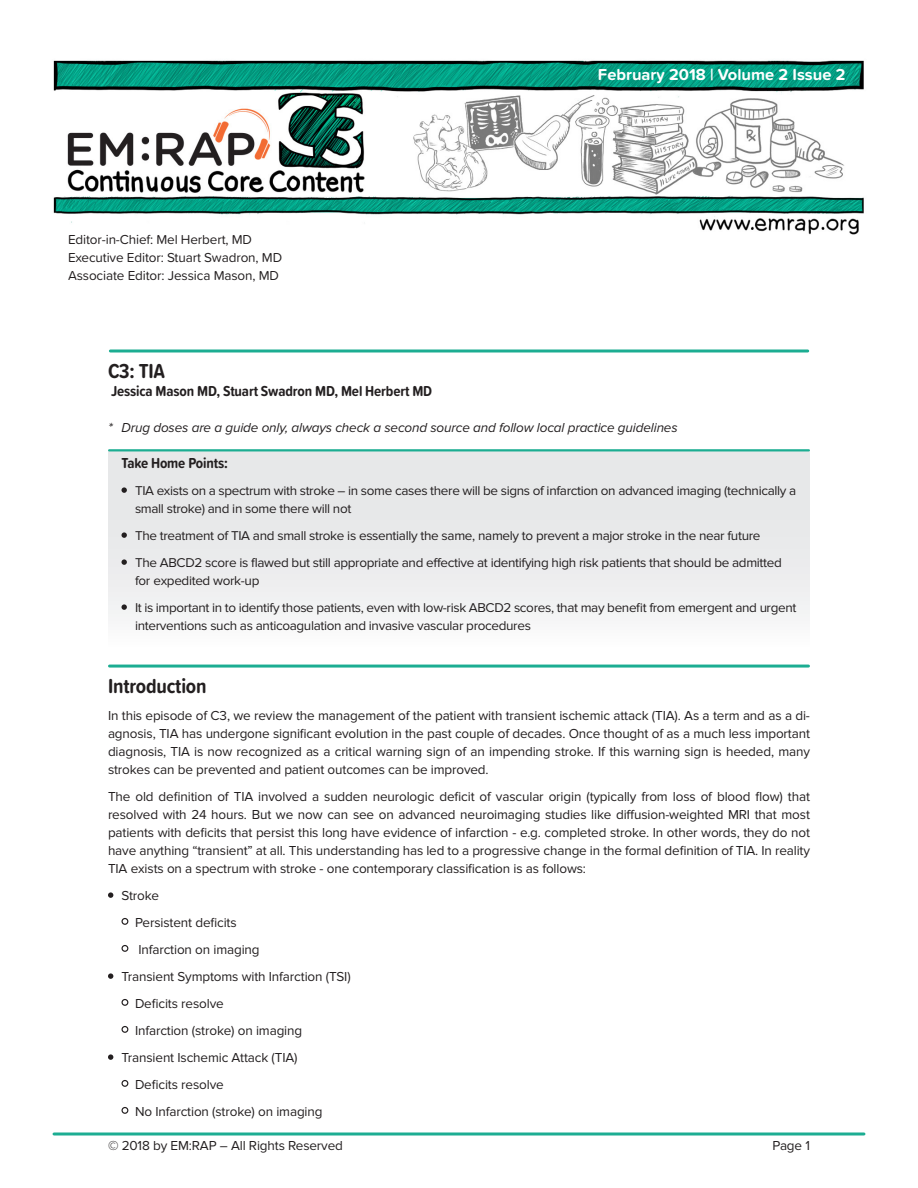
<style>
.page{position:relative;width:918px;height:1188px;background:#fff}
.page>*{position:absolute;margin:0;border:0;box-sizing:border-box;transform-origin:0 0}
.Body_Copy_2{font:700 21px "Proxima Soft Cond";letter-spacing:-.01em;color:#231f20}
.t1{font:700 16.5px "Proxima Soft";color:#fff}
.Sub-Title{font:700 15px "Proxima Soft Cond";letter-spacing:-.01em;color:#231f20}
.Highlights{font:700 15px "Proxima Soft Cond";letter-spacing:-.01em;color:#231f20}
.Body_Copy_1{font:13.5px/18px "Proxima Nova";letter-spacing:-.01em;color:#231f20;text-align:justify}
.Body_Copy_3{font:13.5px "Proxima Nova";letter-spacing:-.01em;color:#231f20}
.t2{font:13.5px "Proxima Soft";letter-spacing:-.01em;color:#231f20}
.Body_Copy_2-2{font:italic 13.5px "Proxima Nova";letter-spacing:-.01em;color:#231f20}
.Body_Copy_2-3{font:13.5px "Proxima Nova";letter-spacing:-.01em;color:#231f20}
.Copyright{font:13.5px "Proxima Nova";color:#231f20}
.Highlights-2{font:13.2px/27px "Proxima Nova";letter-spacing:-.025em;color:#231f20}
</style>
<div class="page">
<svg style="left:54px;top:1132px;width:810px;height:4px;background:#54c1ad"></svg>
<img style="left:53px;top:60px;width:811px;height:175px">
<div style="left:108px;top:450px;width:702px;height:198px;background:linear-gradient(to bottom,#e2e3e4,#f7f7f8)"></div>
<hr style="left:109px;top:449px;width:700px;height:2px;background:#1cad92">
<hr style="left:110px;top:349px;width:698px;height:3px;background:#1cad92">
<svg style="left:122px;top:487px;width:5px;height:6px"></svg>
<svg style="left:122px;top:532px;width:5px;height:6px"></svg>
<svg style="left:122px;top:559px;width:5px;height:6px"></svg>
<svg style="left:122px;top:604px;width:5px;height:6px"></svg>
<svg style="left:108px;top:892px;width:5px;height:6px"></svg>
<div style="left:122px;top:918px;width:6px;height:7px;border:1px solid #231f20;border-radius:50%"></div>
<div style="left:122px;top:945px;width:6px;height:7px;border:1px solid #231f20;border-radius:50%"></div>
<svg style="left:108px;top:973px;width:5px;height:6px"></svg>
<div style="left:122px;top:999px;width:6px;height:7px;border:1px solid #231f20;border-radius:50%"></div>
<div style="left:122px;top:1026px;width:6px;height:7px;border:1px solid #231f20;border-radius:50%"></div>
<svg style="left:108px;top:1054px;width:5px;height:6px"></svg>
<div style="left:122px;top:1080px;width:6px;height:7px;border:1px solid #231f20;border-radius:50%"></div>
<div style="left:122px;top:1107px;width:6px;height:7px;border:1px solid #231f20;border-radius:50%"></div>
<hr style="left:110px;top:665px;width:698px;height:3px;background:#1cad92">
<p class="t2" style="left:68px;top:229px;width:186px">Editor-in-Chief: Mel Herbert, MD</p>
<p class="t2" style="left:68px;top:247px;width:216px">Executive Editor: Stuart Swadron, MD</p>
<p class="t2" style="left:68px;top:265px;width:212px">Associate Editor: Jessica Mason, MD</p>
<p class="t1" style="left:598px;top:62px;width:249px">February 2018 | Volume 2 Issue 2</p>
<p class="Body_Copy_2" style="left:108px;top:355px;width:59px">C3: TIA</p>
<p class="Sub-Title" style="left:111px;top:380px;width:323px">Jessica Mason MD, Stuart Swadron MD, Mel Herbert MD</p>
<p class="Body_Copy_2-2" style="left:108px;top:420px;width:571px">* Drug doses are a guide only, always check a second source and follow local practice guidelines</p>
<p class="Highlights" style="left:122px;top:452px;width:108px">Take Home Points:</p>
<p class="Highlights-2" style="left:135px;top:482px;width:663px;line-height:18px">TIA exists on a spectrum with stroke – in some cases there will be signs of infarction on advanced imaging (technically a small stroke) and in some there will not</p>
<p class="Highlights-2" style="left:135px;top:522px;width:648px">The treatment of TIA and small stroke is essentially the same, namely to prevent a major stroke in the near future<br>The ABCD2 score is flawed but still appropriate and effective at identifying high risk patients that should be admitted</p>
<p class="Highlights-2" style="left:135px;top:567px;width:663px">for expedited work-up<br>It is important in to identify those patients, even with low-risk ABCD2 scores, that may benefit from emergent and urgent</p>
<p class="Highlights-2" style="left:135px;top:612px;width:397px">interventions such as anticoagulation and invasive vascular procedures</p>
<p class="Body_Copy_2" style="left:108px;top:670px;width:100px">Introduction</p>
<p class="Body_Copy_1" style="left:108px;top:707px;width:704px">In this episode of C3, we review the management of the patient with transient ischemic attack (TIA). As a term and as a di&shy;agnosis, TIA has undergone significant evolution in the past couple of decades. Once thought of as a much less important diagnosis, TIA is now recognized as a critical warning sign of an impending stroke. If this warning sign is heeded, many strokes can be prevented and patient outcomes can be improved.</p>
<p class="Body_Copy_1" style="left:108px;top:788px;width:704px">The old definition of TIA involved a sudden neurologic deficit of vascular origin (typically from loss of blood flow) that resolved with 24 hours. But we now can see on advanced neuroimaging studies like diffusion-weighted MRI that most patients with deficits that persist this long have evidence of infarction - e.g. completed stroke. In other words, they do not have anything “transient” at all. This understanding has led to a progressive change in the formal definition of TIA. In reality TIA exists on a spectrum with stroke - one contemporary classification is as follows:</p>
<p class="Body_Copy_2-3" style="left:122px;top:888px;width:39px">Stroke</p>
<p class="Body_Copy_3" style="left:135px;top:915px;width:103px">Persistent deficits</p>
<p class="Body_Copy_3" style="left:138px;top:942px;width:123px">Infarction on imaging</p>
<p class="Body_Copy_2-3" style="left:122px;top:969px;width:231px">Transient Symptoms with Infarction (TSI)</p>
<p class="Body_Copy_3" style="left:135px;top:996px;width:90px">Deficits resolve</p>
<p class="Body_Copy_3" style="left:135px;top:1023px;width:169px">Infarction (stroke) on imaging</p>
<p class="Body_Copy_2-3" style="left:122px;top:1050px;width:178px">Transient Ischemic Attack (TIA)</p>
<p class="Body_Copy_3" style="left:135px;top:1077px;width:90px">Deficits resolve</p>
<p class="Body_Copy_3" style="left:135px;top:1104px;width:189px">No Infarction (stroke) on imaging</p>
<p class="Body_Copy_1" style="left:108px;top:1137px;width:236px">© 2018 by EM:RAP – All Rights Reserved</p>
<p class="Copyright" style="left:772px;top:1138px;width:39px">Page 1</p>
</div>
